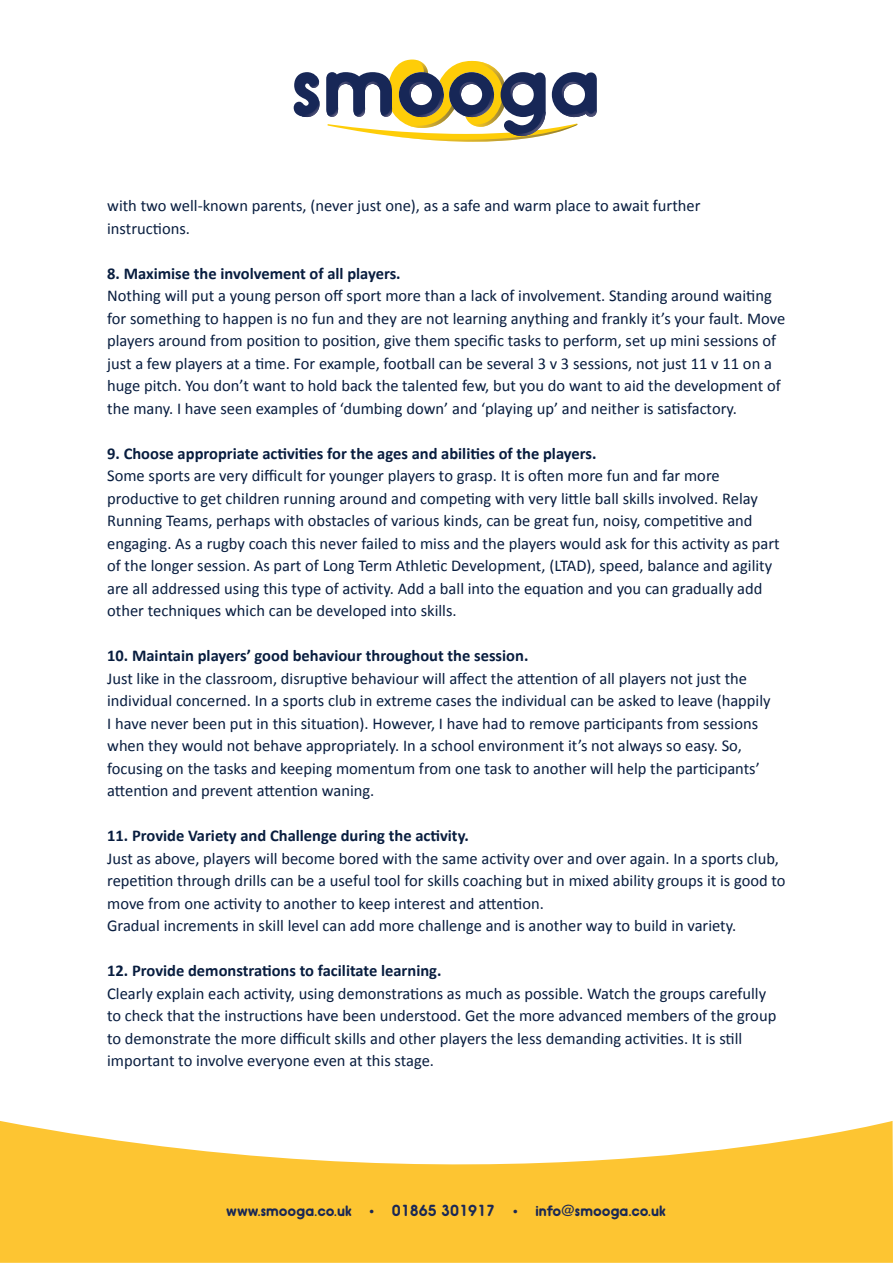
<style>
.page{position:relative;width:893px;height:1263px;background:#fff}
.page>*{position:absolute;margin:0;border:0;box-sizing:border-box;transform-origin:0 0}
.t1{font:16.5px/22.5px "Calibri";color:#081d3f}
.t2{font:700 16.5px "Calibri";color:#081d3f}
.t3{font:15px "Hiruko";color:#1a2855}
</style>
<div class="page">
<svg style="left:0;top:1121px;width:893px;height:142px;fill:#fdc532"></svg>
<svg style="left:294px;top:60px;width:303px;height:82px"></svg>
<p class="t1" style="left:107px;top:194px;width:595px">with two well-known parents, (never just one), as a safe and warm place to await further instructions.</p>
<p class="t2" style="left:107px;top:263px;width:295px">8. Maximise the involvement of all players.</p>
<p class="t1" style="left:107px;top:284px;width:680px">Nothing will put a young person off sport more than a lack of involvement. Standing around waiting for something to happen is no fun and they are not learning anything and frankly it’s your fault. Move players around from position to position, give them specific tasks to perform, set up mini sessions of just a few players at a time. For example, football can be several 3 v 3 sessions, not just 11 v 11 on a huge pitch. You don’t want to hold back the talented few, but you do want to aid the development of the many. I have seen examples of ‘dumbing down’ and ‘playing up’ and neither is satisfactory.</p>
<p class="t2" style="left:107px;top:443px;width:491px">9. Choose appropriate activities for the ages and abilities of the players.</p>
<p class="t1" style="left:107px;top:464px;width:674px">Some sports are very difficult for younger players to grasp. It is often more fun and far more productive to get children running around and competing with very little ball skills involved. Relay Running Teams, perhaps with obstacles of various kinds, can be great fun, noisy, competitive and engaging. As a rugby coach this never failed to miss and the players would ask for this activity as part of the longer session. As part of Long Term Athletic Development, (LTAD), speed, balance and agility are all addressed using this type of activity. Add a ball into the equation and you can gradually add other techniques which can be developed into skills.</p>
<p class="t2" style="left:107px;top:645px;width:423px">10. Maintain players’ good behaviour throughout the session.</p>
<p class="t1" style="left:107px;top:667px;width:665px">Just like in the classroom, disruptive behaviour will affect the attention of all players not just the individual concerned. In a sports club in extreme cases the individual can be asked to leave (happily I have never been put in this situation). However, I have had to remove participants from sessions when they would not behave appropriately. In a school environment it’s not always so easy. So, focusing on the tasks and keeping momentum from one task to another will help the participants’ attention and prevent attention waning.</p>
<p class="t2" style="left:107px;top:825px;width:363px">11. Provide Variety and Challenge during the activity.</p>
<p class="t1" style="left:107px;top:847px;width:680px">Just as above, players will become bored with the same activity over and over again. In a sports club, repetition through drills can be a useful tool for skills coaching but in mixed ability groups it is good to move from one activity to another to keep interest and attention.<br>Gradual increments in skill level can add more challenge and is another way to build in variety.</p>
<p class="t2" style="left:107px;top:960px;width:336px">12. Provide demonstrations to facilitate learning.</p>
<p class="t1" style="left:107px;top:982px;width:671px">Clearly explain each activity, using demonstrations as much as possible. Watch the groups carefully to check that the instructions have been understood. Get the more advanced members of the group to demonstrate the more difficult skills and other players the less demanding activities. It is still important to involve everyone even at this stage.</p>
<p class="t3" style="left:226px;top:1201px;width:441px">www.smooga.co.uk • 01865 301917 • info@smooga.co.uk</p>
</div>
